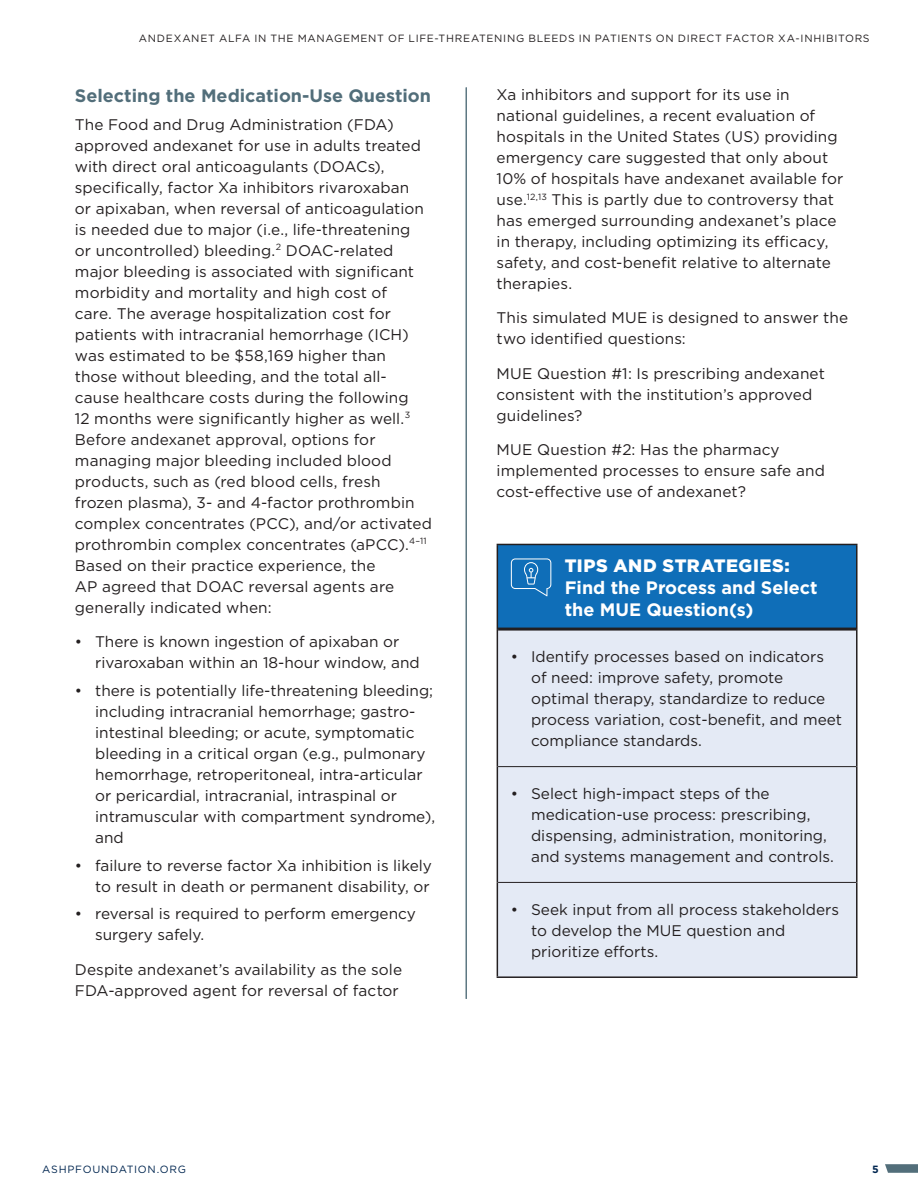
<style>
.page{position:relative;width:918px;height:1188px;background:#fff}
.page>*{position:absolute;margin:0;border:0;box-sizing:border-box;transform-origin:0 0}
.t1{font:700 18px/21.6px "Gotham";color:#fff}
.t2{font:700 18px "Gotham";color:#526e7a}
.t3{font:900 18px "Gotham";letter-spacing:.025em;color:#fff}
.t4{font:15.3px/21px "Gotham";color:#231f20}
.t5{font:10.5px "Gotham";letter-spacing:.065em;color:#231f20}
.t6{font:10.5px "Gotham";letter-spacing:.07em;color:#002650}
.t7{font:700 10.5px "Gotham";color:#002650}
</style>
<div class="page">
<svg style="left:885px;top:1164px;width:33px;height:9px"></svg>
<div style="left:497px;top:544px;width:360px;height:85px;background:#0f6eb8"></div>
<div style="left:498px;top:631px;width:358px;height:345px;background:#e4eaf5"></div>
<hr style="left:497px;top:544px;width:361px;height:1px;background:#231f20">
<hr style="left:497px;top:545px;width:1px;height:84px;background:#231f20">
<hr style="left:856px;top:545px;width:2px;height:84px;background:#231f20">
<hr style="left:498px;top:766px;width:358px;height:1px;background:#231f20">
<hr style="left:498px;top:882px;width:358px;height:1px;background:#231f20">
<hr style="left:498px;top:628px;width:358px;height:3px;background:#231f20">
<hr style="left:497px;top:629px;width:1px;height:138px;background:#231f20">
<hr style="left:856px;top:629px;width:2px;height:138px;background:#231f20">
<hr style="left:497px;top:767px;width:1px;height:115px;background:#231f20">
<hr style="left:856px;top:767px;width:2px;height:115px;background:#231f20">
<hr style="left:497px;top:882px;width:1px;height:94px;background:#231f20">
<hr style="left:856px;top:882px;width:2px;height:94px;background:#231f20">
<hr style="left:497px;top:976px;width:361px;height:2px;background:#231f20">
<svg style="left:511px;top:558px;width:40px;height:38px"></svg>
<hr style="left:466px;top:87px;width:1px;height:912px;background:#526e7a">
<p class="t5" style="left:139px;top:31px;width:732px">ANDEXANET ALFA IN THE MANAGEMENT OF LIFE-THREATENING BLEEDS IN PATIENTS ON DIRECT FACTOR XA-INHIBITORS</p>
<p class="t2" style="left:75px;top:84px;width:358px">Selecting the Medication-Use Question</p>
<p class="t4" style="left:75px;top:113px;width:358px">The Food and Drug Administration (FDA) approved andexanet for use in adults treated with direct oral anticoagulants (DOACs), specifically, factor Xa inhibitors rivaroxaban<br>or apixaban, when reversal of anticoagulation is needed due to major (i.e., life-threatening<br>or uncontrolled) bleeding.<sup>2</sup> DOAC-related major bleeding is associated with significant morbidity and mortality and high cost of<br>care. The average hospitalization cost for patients with intracranial hemorrhage (ICH) was estimated to be $58,169 higher than those without bleeding, and the total all&shy;cause healthcare costs during the following<br>12 months were significantly higher as well.<sup>3<br></sup>Before andexanet approval, options for managing major bleeding included blood products, such as (red blood cells, fresh frozen plasma), 3- and 4-factor prothrombin complex concentrates (PCC), and/or activated prothrombin complex concentrates (aPCC).<sup>4–11<br></sup>Based on their practice experience, the<br>AP agreed that DOAC reversal agents are generally indicated when:</p>
<p class="t4" style="left:95px;top:631px;width:326px;text-indent:-20px">• There is known ingestion of apixaban or rivaroxaban within an 18-hour window, and</p>
<p class="t4" style="left:95px;top:680px;width:342px;text-indent:-20px">• there is potentially life-threatening bleeding; including intracranial hemorrhage; gastro&shy;intestinal bleeding; or acute, symptomatic bleeding in a critical organ (e.g., pulmonary hemorrhage, retroperitoneal, intra-articular or pericardial, intracranial, intraspinal or intramuscular with compartment syndrome), and</p>
<p class="t4" style="left:75px;top:854px;width:359px;text-align:right">• failure to reverse factor Xa inhibition is likely to result in death or permanent disability, or</p>
<p class="t4" style="left:95px;top:903px;width:322px;text-indent:-20px">• reversal is required to perform emergency surgery safely.</p>
<p class="t4" style="left:75px;top:959px;width:329px">Despite andexanet’s availability as the sole<br>FDA-approved agent for reversal of factor</p>
<p class="t4" style="left:497px;top:83px;width:348px">Xa inhibitors and support for its use in national guidelines, a recent evaluation of hospitals in the United States (US) providing emergency care suggested that only about 10% of hospitals have andexanet available for use.<sup>12,13</sup> This is partly due to controversy that has emerged surrounding andexanet’s place in therapy, including optimizing its efficacy, safety, and cost-benefit relative to alternate therapies.</p>
<p class="t4" style="left:497px;top:307px;width:353px">This simulated MUE is designed to answer the two identified questions:</p>
<p class="t4" style="left:497px;top:362px;width:330px">MUE Question #1: Is prescribing andexanet consistent with the institution’s approved guidelines?</p>
<p class="t4" style="left:497px;top:439px;width:330px">MUE Question #2: Has the pharmacy implemented processes to ensure safe and cost-effective use of andexanet?</p>
<p class="t3" style="left:565px;top:554px;width:227px">TIPS AND STRATEGIES:</p>
<p class="t1" style="left:565px;top:577px;width:254px">Find the Process and Select the MUE Question(s)</p>
<p class="t4" style="left:531px;top:646px;width:313px;text-indent:-20px">• Identify processes based on indicators of need: improve safety, promote optimal therapy, standardize to reduce process variation, cost-benefit, and meet compliance standards.</p>
<p class="t4" style="left:531px;top:783px;width:304px;text-indent:-20px">• Select high-impact steps of the medication-use process: prescribing, dispensing, administration, monitoring, and systems management and controls.</p>
<p class="t4" style="left:531px;top:899px;width:309px;text-indent:-20px">• Seek input from all process stakeholders to develop the MUE question and prioritize efforts.</p>
<p class="t6" style="left:42px;top:1162px;width:145px">ASHPFOUNDATION.ORG</p>
<p class="t7" style="left:872px;top:1162px;width:8px">5</p>
</div>
